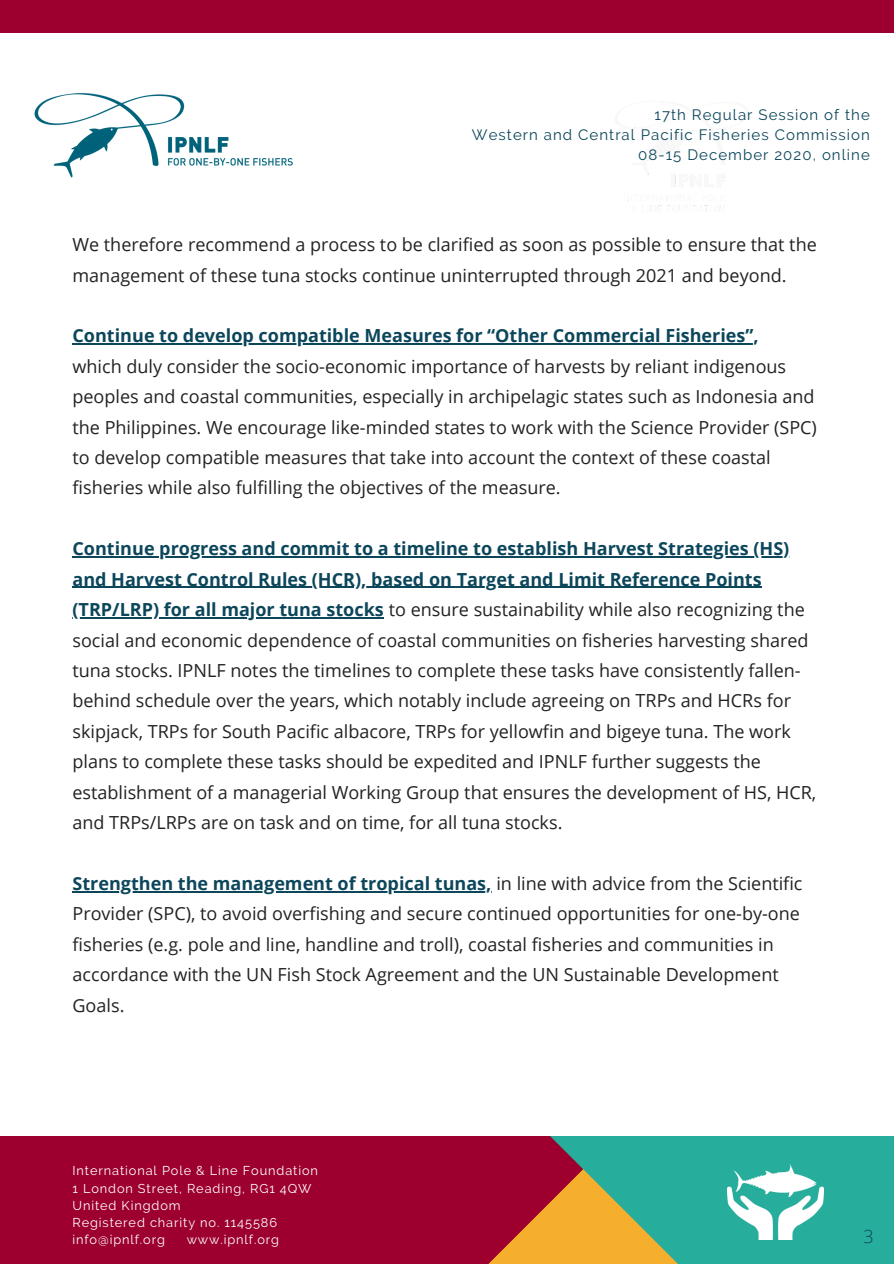
<style>
.page{position:relative;width:894px;height:1264px;background:#fff}
.page>*{position:absolute;margin:0;border:0;box-sizing:border-box;transform-origin:0 0}
.t1{font:18px/30.5px "Open Sans";color:#222}
.t2{font:700 18px "Open Sans";color:#0c465b}
.t3{font:300 18px "Open Sans";color:#0c465b}
.t4{font:15px/20.2px "Raleway";letter-spacing:.07em;color:#0c465b;text-align:right}
.t5{font:12.75px/17px "Raleway";letter-spacing:.07em;color:#fff}
.s1{font-weight:700;color:#0c465b}
</style>
<div class="page">
<div style="left:0;top:0;width:893px;height:1263px;background:#9d002f"></div>
<svg style="left:475px;top:1135px;width:418px;height:128px;fill:#27ad9c"></svg>
<div style="left:0;top:34px;width:893px;height:1101px;background:#fff"></div>
<hr style="left:72px;top:343px;width:687px;height:1px;background:#0c465b">
<hr style="left:72px;top:556px;width:717px;height:1px;background:#0c465b">
<hr style="left:72px;top:587px;width:690px;height:1px;background:#0c465b">
<hr style="left:72px;top:617px;width:312px;height:1px;background:#0c465b">
<hr style="left:72px;top:891px;width:419px;height:1px;background:#0c465b">
<img style="left:625px;top:102px;width:106px;height:110px">
<img style="left:727px;top:1163px;width:96px;height:76px">
<img style="left:34px;top:93px;width:259px;height:85px">
<p class="t4" style="left:472px;top:104px;width:399px">17th Regular Session of the<br>Western and Central Pacific Fisheries Commission<br>08-15 December 2020, online</p>
<p class="t1" style="left:72px;top:229px;width:745px">We therefore recommend a process to be clarified as soon as possible to ensure that the management of these tuna stocks continue uninterrupted through 2021 and beyond.</p>
<p class="t2" style="left:72px;top:323px;width:687px">Continue to develop compatible Measures for “Other Commercial Fisheries”,</p>
<p class="t1" style="left:72px;top:350px;width:745px">which duly consider the socio-economic importance of harvests by reliant indigenous peoples and coastal communities, especially in archipelagic states such as Indonesia and the Philippines. We encourage like-minded states to work with the Science Provider (SPC) to develop compatible measures that take into account the context of these coastal fisheries while also fulfilling the objectives of the measure.</p>
<p class="t1" style="left:72px;top:533px;width:745px"><span class="s1">Continue progress and commit to a timeline to establish Harvest Strategies (HS) and Harvest Control Rules (HCR), based on Target and Limit Reference Points (TRP/LRP) for all major tuna stocks</span> to ensure sustainability while also recognizing the social and economic dependence of coastal communities on fisheries harvesting shared tuna stocks. IPNLF notes the timelines to complete these tasks have consistently fallen&shy;behind schedule over the years, which notably include agreeing on TRPs and HCRs for skipjack, TRPs for South Pacific albacore, TRPs for yellowfin and bigeye tuna. The work plans to complete these tasks should be expedited and IPNLF further suggests the establishment of a managerial Working Group that ensures the development of HS, HCR, and TRPs/LRPs are on task and on time, for all tuna stocks.</p>
<p class="t1" style="left:72px;top:867px;width:731px"><span class="s1">Strengthen the management of tropical tunas,</span> in line with advice from the Scientific Provider (SPC), to avoid overfishing and secure continued opportunities for one-by-one fisheries (e.g. pole and line, handline and troll), coastal fisheries and communities in accordance with the UN Fish Stock Agreement and the UN Sustainable Development Goals.</p>
<p class="t5" style="left:72px;top:1162px;width:247px">International Pole &amp; Line Foundation<br>1 London Street, Reading, RG1 4QW<br>United Kingdom<br>Registered charity no. 1145586 info@ipnlf.org</p>
<p class="t5" style="left:187px;top:1230px;width:94px">www.ipnlf.org</p>
<p class="t3" style="left:863px;top:1224px;width:12px">3</p>
</div>
